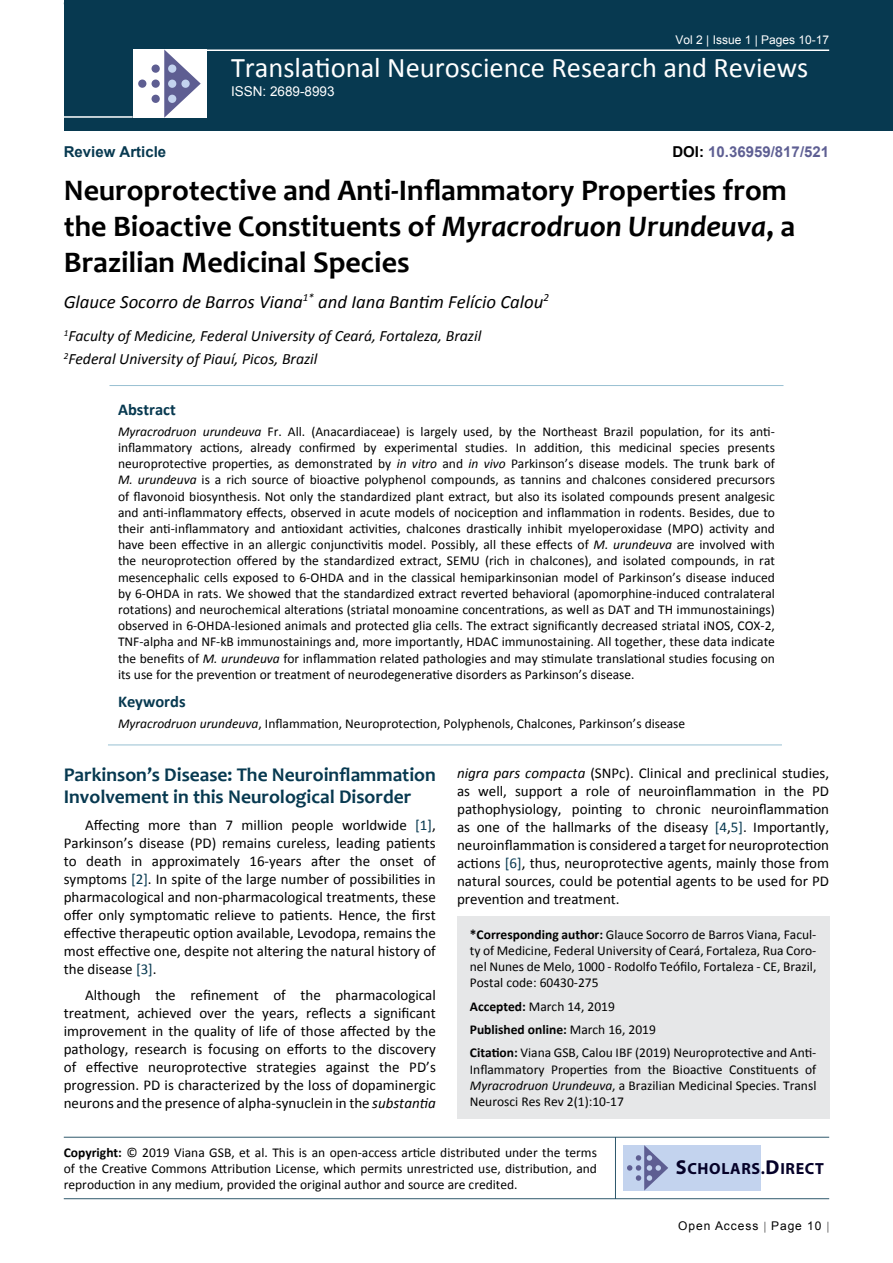
<style>
.page{position:relative;width:893px;height:1263px;background:#fff}
.page>*{position:absolute;margin:0;border:0;box-sizing:border-box;transform-origin:0 0}
.t1{font:700 30px/36px "Candara";color:#000}
.t2{font:28.5px "Calibri";color:#fff}
.t3{font:700 19.5px/22.5px "Candara";color:#073950}
.t4{font:italic 18.75px "Calibri";color:#000}
.t5{font:700 16.5px "Calibri";color:#073950}
.t6{font:700 16.2px "Myriad Pro";letter-spacing:.04em;color:#050128}
.t7{font:italic 15.75px/23.1px "Calibri";color:#000}
.t8{font:15px/18px "Calibri";color:#000;text-align:justify}
.t9{font:700 15px "Arial";color:#5e5f93}
.t10{font:700 15px "Arial";color:#073950}
.t11{font:13.5px/16.2px "Calibri";color:#000;text-align:justify}
.t12{font:13.5px "Arial";color:#fff}
.t13{font:12px "Arial";color:#fff}
.t14{font:12px "Arial";letter-spacing:.08em;color:#000}
.s1{color:#000}
.s2{font-style:italic}
.s3{color:#073950}
.s4{font-weight:700}
.s5{font-size:20.25px}
</style>
<div class="page">
<div style="left:64px;top:0;width:829px;height:131px;background:#073950"></div>
<div style="left:457px;top:916px;width:372px;height:203px;background:#e6e7e8"></div>
<hr style="left:64px;top:1137px;width:765px;height:1px;background:#073950">
<hr style="left:64px;top:1198px;width:765px;height:1px;background:#073950">
<hr style="left:615px;top:1137px;width:1px;height:62px;background:#073950">
<div style="left:623px;top:1145px;width:138px;height:45px;background:#c3d3ee"></div>
<svg style="left:627px;top:1145px;width:41px;height:45px"></svg>
<hr style="left:204px;top:49px;width:625px;height:2px;background:#fff">
<hr style="left:64px;top:116px;width:69px;height:2px;background:#fff">
<div style="left:133px;top:49px;width:74px;height:69px;background:#fff"></div>
<svg style="left:164px;top:49px;width:37px;height:69px"></svg>
<div style="left:152px;top:65px;width:8px;height:8px;background:#5e5e92;border-radius:50%"></div>
<div style="left:138px;top:80px;width:8px;height:8px;background:#5e5e92;border-radius:50%"></div>
<div style="left:152px;top:80px;width:8px;height:8px;background:#5e5e92;border-radius:50%"></div>
<div style="left:168px;top:80px;width:8px;height:8px;background:#c3d3ee;border-radius:50%"></div>
<div style="left:181px;top:80px;width:9px;height:8px;background:#c3d3ee;border-radius:50%"></div>
<div style="left:168px;top:95px;width:8px;height:8px;background:#c3d3ee;border-radius:50%"></div>
<div style="left:168px;top:65px;width:8px;height:8px;background:#c3d3ee;border-radius:50%"></div>
<div style="left:152px;top:95px;width:8px;height:8px;background:#5e5e92;border-radius:50%"></div>
<hr style="left:109px;top:385px;width:674px;height:1px;background:#98c0d2">
<hr style="left:108px;top:744px;width:674px;height:1px;background:#98c0d2">
<p class="t13" style="left:675px;top:32px;width:155px">Vol 2 | Issue 1 | Pages 10-17</p>
<h2 class="t2" style="left:231px;top:50px;width:579px">Translational Neuroscience Research and Reviews</h2>
<p class="t12" style="left:231px;top:82px;width:105px">ISSN: 2689-8993</p>
<p class="t9" style="left:672px;top:142px;width:158px"><span class="s1">DOI:</span> 10.36959/817/521</p>
<h1 class="t1" style="left:64px;top:172px;width:733px">Neuroprotective and Anti-Inflammatory Properties from the Bioactive Constituents of <span class="s2">Myracrodruon Urundeuva</span>, a<br>Brazilian Medicinal Species</h1>
<h3 class="t4" style="left:64px;top:289px;width:487px">Glauce Socorro de Barros Viana<sup>1*</sup> and Iana Bantim Felício Calou<sup>2</sup></h3>
<p class="t7" style="left:64px;top:323px;width:419px"><sup>1</sup>Faculty of Medicine, Federal University of Ceará, Fortaleza, Brazil<br><sup>2</sup>Federal University of Piauí, Picos, Brazil</p>
<p class="t10" style="left:64px;top:142px;width:104px">Review Article</p>
<p class="t5" style="left:118px;top:399px;width:59px">Abstract</p>
<p class="t11" style="left:118px;top:423px;width:658px"><span class="s2">Myracrodruon urundeuva</span> Fr. All. (Anacardiaceae) is largely used, by the Northeast Brazil population, for its anti&shy;inflammatory actions, already confirmed by experimental studies. In addition, this medicinal species presents neuroprotective properties, as demonstrated by <span class="s2">in vitro</span> and <span class="s2">in vivo</span> Parkinson’s disease models. The trunk bark of <span class="s2">M. urundeuva</span> is a rich source of bioactive polyphenol compounds, as tannins and chalcones considered precursors of flavonoid biosynthesis. Not only the standardized plant extract, but also its isolated compounds present analgesic and anti-inflammatory effects, observed in acute models of nociception and inflammation in rodents. Besides, due to their anti-inflammatory and antioxidant activities, chalcones drastically inhibit myeloperoxidase (MPO) activity and have been effective in an allergic conjunctivitis model. Possibly, all these effects of <span class="s2">M. urundeuva</span> are involved with the neuroprotection offered by the standardized extract, SEMU (rich in chalcones), and isolated compounds, in rat mesencephalic cells exposed to 6-OHDA and in the classical hemiparkinsonian model of Parkinson’s disease induced by 6-OHDA in rats. We showed that the standardized extract reverted behavioral (apomorphine-induced contralateral rotations) and neurochemical alterations (striatal monoamine concentrations, as well as DAT and TH immunostainings) observed in 6-OHDA-lesioned animals and protected glia cells. The extract significantly decreased striatal iNOS, COX-2, TNF-alpha and NF-kB immunostainings and, more importantly, HDAC immunostaining. All together, these data indicate the benefits of <span class="s2">M. urundeuva</span> for inflammation related pathologies and may stimulate translational studies focusing on its use for the prevention or treatment of neurodegenerative disorders as Parkinson’s disease.</p>
<p class="t5" style="left:118px;top:691px;width:69px">Keywords</p>
<p class="t11" style="left:118px;top:715px;width:569px"><span class="s2">Myracrodruon urundeuva</span>, Inflammation, Neuroprotection, Polyphenols, Chalcones, Parkinson’s disease</p>
<h3 class="t3" style="left:64px;top:763px;width:374px">Parkinson’s Disease: The Neuroinflammation<br>Involvement in this Neurological Disorder</h3>
<p class="t8" style="left:64px;top:816px;width:374px;text-indent:21px">Affecting more than 7 million people worldwide <span class="s3">[1]</span>, Parkinson’s disease (PD) remains cureless, leading patients to death in approximately 16-years after the onset of symptoms <span class="s3">[2]</span>. In spite of the large number of possibilities in pharmacological and non-pharmacological treatments, these offer only symptomatic relieve to patients. Hence, the first effective therapeutic option available, Levodopa, remains the most effective one, despite not altering the natural history of the disease <span class="s3">[3]</span>.</p>
<p class="t8" style="left:64px;top:986px;width:374px;text-indent:21px">Although the refinement of the pharmacological treatment, achieved over the years, reflects a significant improvement in the quality of life of those affected by the pathology, research is focusing on efforts to the discovery of effective neuroprotective strategies against the PD’s progression. PD is characterized by the loss of dopaminergic neurons and the presence of alpha-synuclein in the <span class="s2">substantia</span></p>
<p class="t8" style="left:457px;top:764px;width:374px"><span class="s2">nigra pars compacta</span> (SNPc). Clinical and preclinical studies, as well, support a role of neuroinflammation in the PD pathophysiology, pointing to chronic neuroinflammation as one of the hallmarks of the diseasy <span class="s3">[4</span>,<span class="s3">5]</span>. Importantly, neuroinflammation is considered a target for neuroprotection actions <span class="s3">[6]</span>, thus, neuroprotective agents, mainly those from natural sources, could be potential agents to be used for PD prevention and treatment.</p>
<p class="t11" style="left:470px;top:926px;width:348px"><span class="s4">*Corresponding author:</span> Glauce Socorro de Barros Viana, Facul&shy;ty of Medicine, Federal University of Ceará, Fortaleza, Rua Coro&shy;nel Nunes de Melo, 1000 - Rodolfo Teófilo, Fortaleza - CE, Brazil, Postal code: 60430-275</p>
<p class="t11" style="left:470px;top:995px;width:348px;line-height:23px;text-align:left"><span class="s4">Accepted:</span> March 14, 2019<br><span class="s4">Published online:</span> March 16, 2019<br><span class="s4">Citation:</span> Viana GSB, Calou IBF (2019) Neuroprotective and Anti-</p>
<p class="t11" style="left:470px;top:1061px;width:348px">Inflammatory Properties from the Bioactive Constituents of <span class="s2">Myracrodruon Urundeuva</span>, a Brazilian Medicinal Species. Transl Neurosci Res Rev 2(1):10-17</p>
<p class="t11" style="left:64px;top:1144px;width:535px"><span class="s4">Copyright:</span> © 2019 Viana GSB, et al. This is an open-access article distributed under the terms of the Creative Commons Attribution License, which permits unrestricted use, distribution, and reproduction in any medium, provided the original author and source are credited.</p>
<p class="t6" style="left:676px;top:1158px;width:150px"><span class="s5">S</span>CHOLARS.<span class="s5">D</span>IRECT</p>
<p class="t14" style="left:678px;top:1218px;width:145px">Open Access Page 10</p>
</div>
